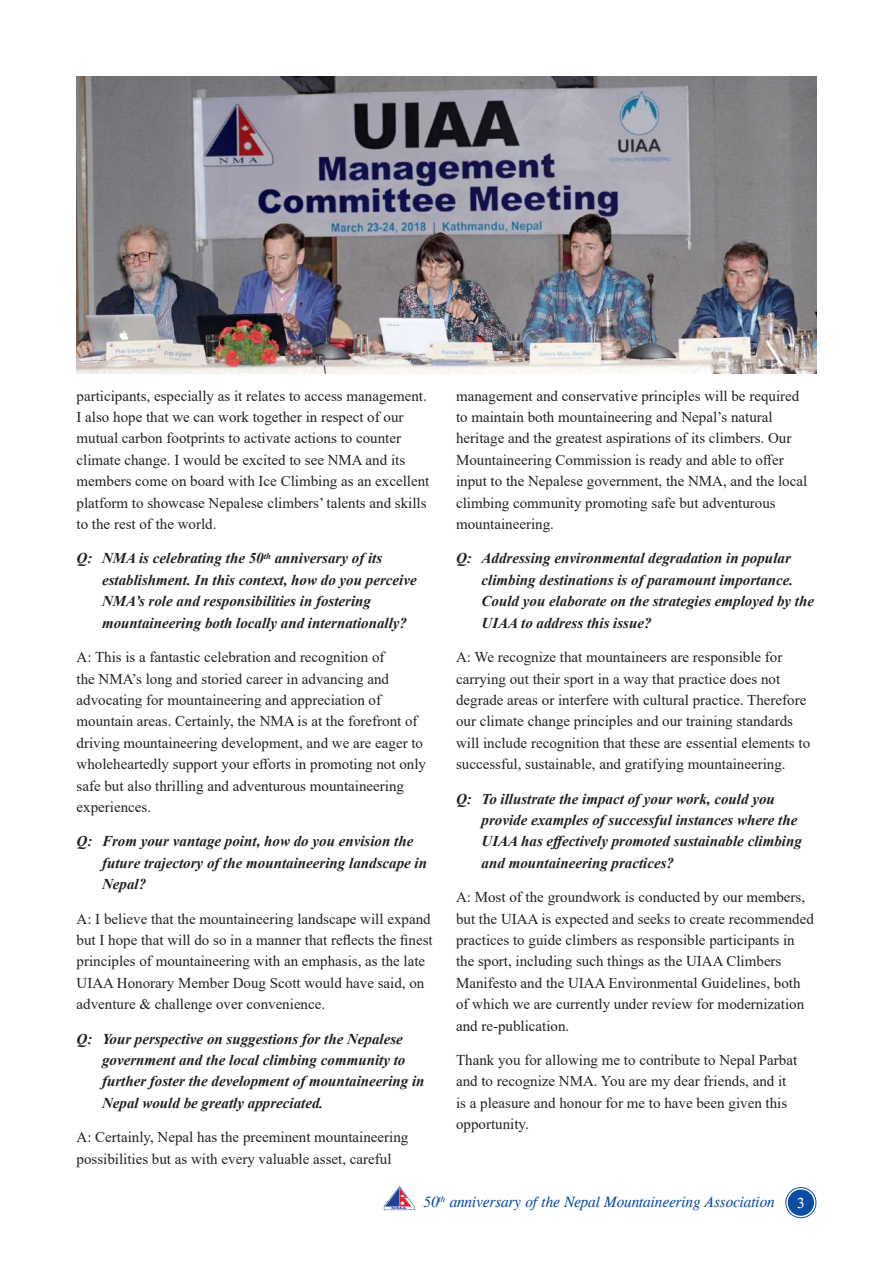
<style>
.page{position:relative;width:893px;height:1263px;background:#fff}
.page>*{position:absolute;margin:0;border:0;box-sizing:border-box;transform-origin:0 0}
.t1{font:15px/21.5px "Times New Roman";color:#231f20}
.t2{font:italic 700 15px/21.5px "Times New Roman";color:#231f20}
.t3{font:italic 15px "CG Times";color:#0d4da1}
.t4{font:15px "CG Times";color:#fff}
.t5{font:700 3px "Chaparral Pro";color:#223f99;scale:2.32 1}
</style>
<div class="page">
<img style="left:77px;top:77px;width:739px;height:296px">
<svg style="left:384px;top:1186px;width:31px;height:24px"></svg>
<div style="left:788px;top:1189px;width:26px;height:27px;background:#0d4da1;border-radius:50%"></div>
<div style="left:785px;top:1187px;width:31px;height:31px;border:1px solid #0d4da1;border-radius:50%"></div>
<p class="t1" style="left:77px;top:384px;width:354px">participants, especially as it relates to access management.<br>I also hope that we can work together in respect of our mutual carbon footprints to activate actions to counter climate change. I would be excited to see NMA and its members come on board with Ice Climbing as an excellent platform to showcase Nepalese climbers’ talents and skills to the rest of the world.</p>
<p class="t2" style="left:102px;top:547px;width:316px;text-indent:-26px">Q: NMA is celebrating the 50<sup>th</sup> anniversary of its establishment. In this context, how do you perceive NMA’s role and responsibilities in fostering mountaineering both locally and internationally?</p>
<p class="t1" style="left:77px;top:646px;width:351px">A: This is a fantastic celebration and recognition of<br>the NMA’s long and storied career in advancing and advocating for mountaineering and appreciation of mountain areas. Certainly, the NMA is at the forefront of driving mountaineering development, and we are eager to wholeheartedly support your efforts in promoting not only safe but also thrilling and adventurous mountaineering experiences.</p>
<p class="t2" style="left:102px;top:830px;width:327px;text-indent:-26px">Q: From your vantage point, how do you envision the future trajectory of the mountaineering landscape in<br>Nepal?</p>
<p class="t1" style="left:77px;top:907px;width:358px">A: I believe that the mountaineering landscape will expand but I hope that will do so in a manner that reflects the finest principles of mountaineering with an emphasis, as the late UIAA Honorary Member Doug Scott would have said, on adventure &amp; challenge over convenience.</p>
<p class="t2" style="left:102px;top:1027px;width:324px;text-indent:-26px">Q: Your perspective on suggestions for the Nepalese government and the local climbing community to further foster the development of mountaineering in Nepal would be greatly appreciated.</p>
<p class="t1" style="left:77px;top:1126px;width:333px">A: Certainly, Nepal has the preeminent mountaineering possibilities but as with every valuable asset, careful</p>
<p class="t1" style="left:456px;top:384px;width:353px">management and conservative principles will be required to maintain both mountaineering and Nepal’s natural heritage and the greatest aspirations of its climbers. Our Mountaineering Commission is ready and able to offer input to the Nepalese government, the NMA, and the local climbing community promoting safe but adventurous mountaineering.</p>
<p class="t2" style="left:482px;top:547px;width:334px;text-indent:-26px">Q: Addressing environmental degradation in popular climbing destinations is of paramount importance.<br>Could you elaborate on the strategies employed by the UIAA to address this issue?</p>
<p class="t1" style="left:456px;top:646px;width:356px">A: We recognize that mountaineers are responsible for carrying out their sport in a way that practice does not degrade areas or interfere with cultural practice. Therefore our climate change principles and our training standards will include recognition that these are essential elements to successful, sustainable, and gratifying mountaineering.</p>
<p class="t2" style="left:482px;top:787px;width:322px;text-indent:-26px">Q: To illustrate the impact of your work, could you provide examples of successful instances where the UIAA has effectively promoted sustainable climbing and mountaineering practices?</p>
<p class="t1" style="left:456px;top:886px;width:359px">A: Most of the groundwork is conducted by our members, but the UIAA is expected and seeks to create recommended practices to guide climbers as responsible participants in the sport, including such things as the UIAA Climbers Manifesto and the UIAA Environmental Guidelines, both of which we are currently under review for modernization and re-publication.</p>
<p class="t1" style="left:456px;top:1049px;width:343px">Thank you for allowing me to contribute to Nepal Parbat and to recognize NMA. You are my dear friends, and it is a pleasure and honour for me to have been given this opportunity.</p>
<p class="t5" style="left:391px;top:1206px;width:8px">NMA</p>
<p class="t3" style="left:424px;top:1193px;width:353px">50<sup>th</sup> anniversary of the Nepal Mountaineering Association</p>
<p class="t4" style="left:797px;top:1194px;width:9px">3</p>
</div>
